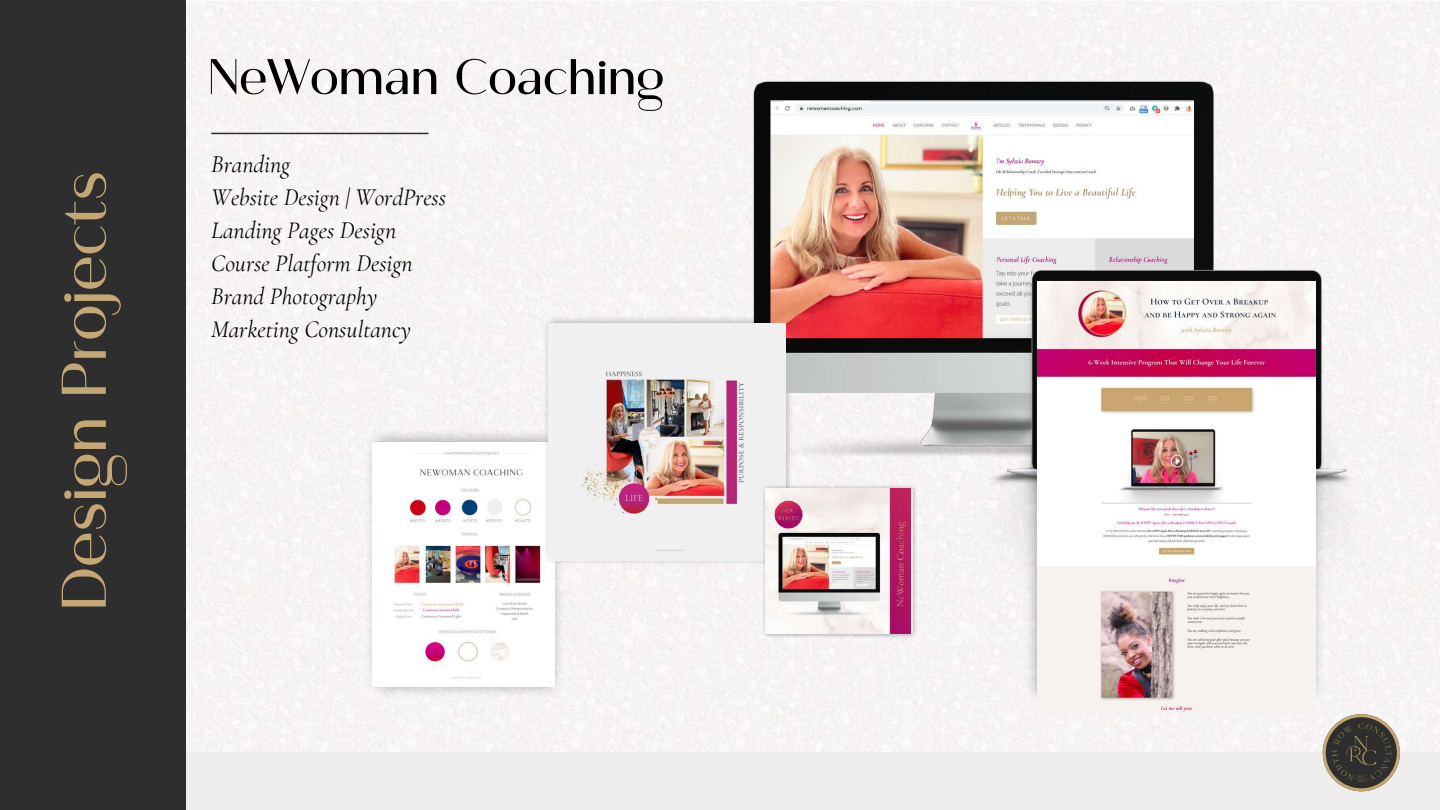
<style>
.page{position:relative;width:1440px;height:810px;background:#fff}
.page>*{position:absolute;margin:0;border:0;box-sizing:border-box;transform-origin:0 0}
.t1{font:500 63px "Ravensara Sans";color:#c4a775}
.t2{font:500 50px "Ravensara Sans";color:#000}
.t3{font:italic 24px/33px "Cormorant Garamond";color:#000}
</style>
<div class="page">
<div style="left:0;top:753px;width:1440px;height:57px;background:#f0eded"></div>
<div style="left:0;top:0;width:186px;height:810px;background:#2e2e2e"></div>
<img style="left:1283px;top:700px;width:157px;height:92px">
<img style="left:372px;top:442px;width:183px;height:245px">
<img style="left:515px;top:1px;width:925px;height:590px">
<img style="left:549px;top:324px;width:237px;height:237px">
<img style="left:757px;top:480px;width:166px;height:164px">
<img style="left:766px;top:488px;width:144px;height:145px">
<img style="left:1007px;top:270px;width:336px;height:453px">
<img style="left:1038px;top:281px;width:278px;height:433px">
<hr style="left:211px;top:133px;width:217px;height:1px;background:#2e2e2e">
<h1 class="t1" style="left:46px;top:610px;width:441px;rotate:-90deg">Design Projects</h1>
<h2 class="t2" style="left:208px;top:47px;width:458px">NeWoman Coaching</h2>
<p class="t3" style="left:211px;top:148px;width:236px">Branding<br>Website Design | WordPress<br>Landing Pages Design<br>Course Platform Design<br>Brand Photography<br>Marketing Consultancy</p>
</div>
